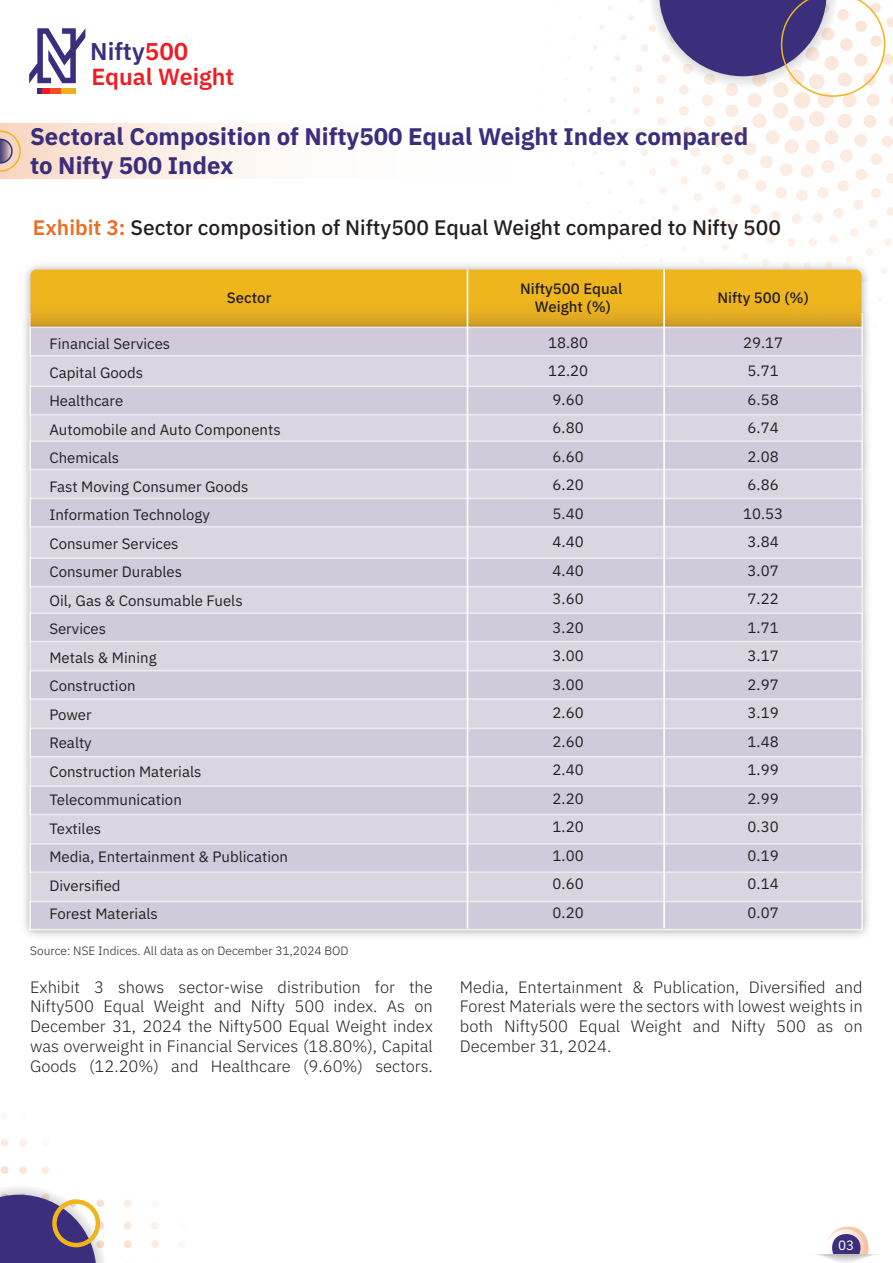
<style>
.page{position:relative;width:893px;height:1263px;background:#fff}
.page>*{position:absolute;margin:0;border:0;box-sizing:border-box;transform-origin:0 0}
.t1{font:600 24.3px "IBM Plex Sans";color:#3a2e7d}
.t2{font:700 24px/28.8px "IBM Plex Sans";color:#3a2e7d}
.t3{font:600 23.25px "IBM Plex Sans";color:#ed1d24}
.t4{font:500 21px "IBM Plex Sans";color:#231f20}
.t5{font:300 16.5px/19.8px "IBM Plex Sans";color:#231f20;text-align:justify}
.t6{font:15px/28.5px "IBM Plex Sans";color:#231f20;text-align:center}
.t7{font:500 15px/18px "IBM Plex Sans";color:#231f20;text-align:center}
.t8{font:13.5px "IBM Plex Sans";color:#fff}
.t9{font:300 12px "IBM Plex Sans";color:#231f20}
.s1{color:#ed1d24}
.s2{font-weight:600;color:#e86f25}
</style>
<div class="page">
<div style="left:0;top:124px;width:543px;height:55px;background:linear-gradient(to right,#fae0cf,#fff)"></div>
<svg style="left:0;top:130px;width:21px;height:42px"></svg>
<svg style="left:815px;top:1226px;width:62px;height:37px"></svg>
<img style="left:24px;top:256px;width:852px;height:680px">
<div style="left:30px;top:313px;width:832px;height:616px;background:#d9d6e1;border:1px solid #fff"></div>
<div style="left:29px;top:326px;width:834px;height:30px;background:#cfcbda;border:2px solid #fff"></div>
<div style="left:29px;top:385px;width:834px;height:30px;background:#cfcbda;border:2px solid #fff"></div>
<div style="left:29px;top:440px;width:834px;height:30px;background:#cfcbda;border:2px solid #fff"></div>
<div style="left:29px;top:498px;width:834px;height:30px;background:#cfcbda;border:2px solid #fff"></div>
<div style="left:29px;top:557px;width:834px;height:30px;background:#cfcbda;border:2px solid #fff"></div>
<div style="left:29px;top:612px;width:834px;height:30px;background:#cfcbda;border:2px solid #fff"></div>
<div style="left:29px;top:670px;width:834px;height:30px;background:#cfcbda;border:2px solid #fff"></div>
<div style="left:29px;top:727px;width:834px;height:30px;background:#cfcbda;border:2px solid #fff"></div>
<div style="left:29px;top:785px;width:834px;height:30px;background:#cfcbda;border:2px solid #fff"></div>
<div style="left:29px;top:843px;width:834px;height:30px;background:#cfcbda;border:2px solid #fff"></div>
<div style="left:29px;top:901px;width:834px;height:30px;background:#cfcbda;border:2px solid #fff"></div>
<svg style="left:31px;top:270px;width:830px;height:57px;background:#e8b021"></svg>
<hr style="left:467px;top:270px;width:1px;height:658px;background:#fff">
<hr style="left:663px;top:269px;width:2px;height:659px;background:#fff">
<svg style="left:0;top:1115px;width:183px;height:148px"></svg>
<div style="left:52px;top:1199px;width:48px;height:48px;border:4px solid #f0b51d;border-radius:50%"></div>
<svg style="left:608px;top:0;width:285px;height:97px"></svg>
<div style="left:61px;top:89px;width:15px;height:5px;background:#f1ae1d"></div>
<div style="left:50px;top:89px;width:11px;height:5px;background:#f04f23"></div>
<div style="left:42px;top:89px;width:8px;height:5px;background:#ed1d24"></div>
<svg style="left:37px;top:89px;width:5px;height:5px"></svg>
<svg style="left:29px;top:28px;width:56px;height:55px"></svg>
<h1 class="t1" style="left:90px;top:32px;width:100px">Nifty<span class="s1">500</span></h1>
<h3 class="t3" style="left:91px;top:59px;width:144px">Equal Weight</h3>
<h2 class="t2" style="left:30px;top:120px;width:720px">Sectoral Composition of Nifty500 Equal Weight Index compared to Nifty 500 Index</h2>
<h3 class="t4" style="left:33px;top:211px;width:749px"><span class="s2">Exhibit 3:</span> Sector composition of Nifty500 Equal Weight compared to Nifty 500</h3>
<p class="t7" style="left:520px;top:278px;width:104px">Nifty500 Equal<br>Weight (%)</p>
<p class="t7" style="left:227px;top:287px;width:46px">Sector</p>
<p class="t7" style="left:717px;top:287px;width:93px">Nifty 500 (%)</p>
<p class="t6" style="left:49px;top:328px;width:240px;text-align:left">Financial Services<br>Capital Goods<br>Healthcare<br>Automobile and Auto Components<br>Chemicals<br>Fast Moving Consumer Goods<br>Information Technology<br>Consumer Services<br>Consumer Durables<br>Oil, Gas &amp; Consumable Fuels<br>Services<br>Metals &amp; Mining<br>Construction<br>Power<br>Realty<br>Construction Materials<br>Telecommunication<br>Textiles<br>Media, Entertainment &amp; Publication<br>Diversified<br>Forest Materials</p>
<p class="t6" style="left:548px;top:327px;width:42px">18.80<br>12.20<br>9.60<br>6.80<br>6.60<br>6.20<br>5.40<br>4.40<br>4.40<br>3.60<br>3.20<br>3.00<br>3.00<br>2.60<br>2.60<br>2.40<br>2.20<br>1.20<br>1.00<br>0.60<br>0.20</p>
<p class="t6" style="left:743px;top:327px;width:42px">29.17<br>5.71<br>6.58<br>6.74<br>2.08<br>6.86<br>10.53<br>3.84<br>3.07<br>7.22<br>1.71<br>3.17<br>2.97<br>3.19<br>1.48<br>1.99<br>2.99<br>0.30<br>0.19<br>0.14<br>0.07</p>
<p class="t9" style="left:30px;top:941px;width:320px">Source: NSE Indices. All data as on December 31,2024 BOD</p>
<p class="t5" style="left:30px;top:975px;width:404px">Exhibit 3 shows sector-wise distribution for the Nifty500 Equal Weight and Nifty 500 index. As on December 31, 2024 the Nifty500 Equal Weight index was overweight in Financial Services (18.80%), Capital Goods (12.20%) and Healthcare (9.60%) sectors.</p>
<p class="t5" style="left:460px;top:975px;width:404px">Media, Entertainment &amp; Publication, Diversified and Forest Materials were the sectors with lowest weights in both Nifty500 Equal Weight and Nifty 500 as on December 31, 2024.</p>
<p class="t8" style="left:838px;top:1235px;width:18px">03</p>
</div>
